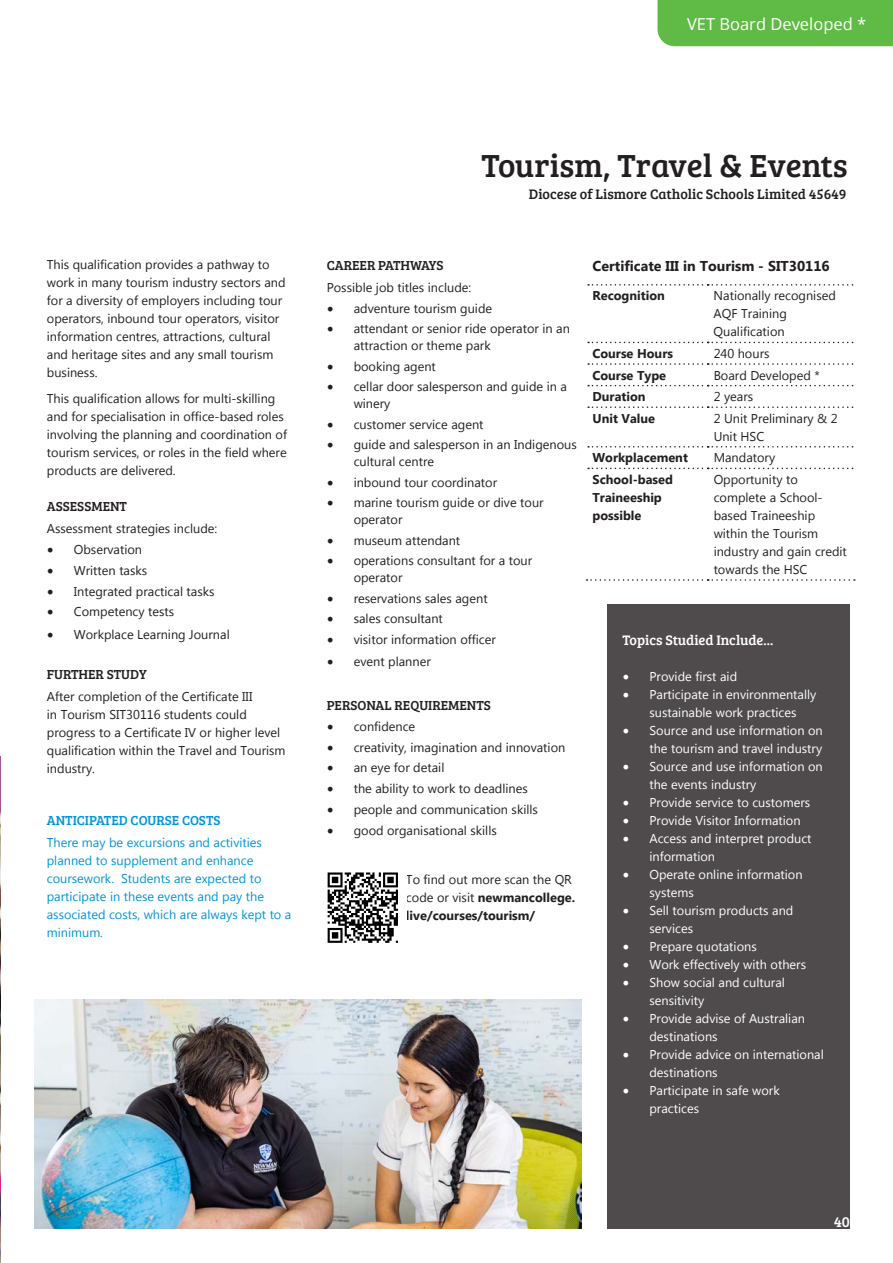
<style>
.page{position:relative;width:893px;height:1263px;background:#fff}
.page>*{position:absolute;margin:0;border:0;box-sizing:border-box;transform-origin:0 0}
.t1{font:33px "Bree Serif";color:#231f20}
.t2{font:16.5px "Open Sans";color:#fff}
.t3{font:15px "Bree Serif";color:#fff}
.t4{font:14.25px "Bree Serif";color:#231f20}
.t5{font:700 14.25px "Microsoft New Tai Lue";color:#231f20}
.t6{font:14.25px "Bree Serif";color:#fff}
.t7{font:13.5px "Bree Serif";color:#231f20}
.t8{font:13.5px "Bree Serif";color:#0095d9}
.t9{font:12.75px/18px "Microsoft New Tai Lue";color:#231f20}
.t10{font:12.75px/18px "Microsoft New Tai Lue";color:#fff}
.t11{font:12.75px/18px "Microsoft New Tai Lue";color:#0095d9}
.t12{font:700 12.75px/18px "Microsoft New Tai Lue";color:#231f20}
.s1{font-family:"Minion Pro";font-size:18px}
.s2{font-weight:400}
</style>
<div class="page">
<img style="left:0;top:756px;width:1px;height:507px">
<img style="left:35px;top:999px;width:546px;height:230px">
<svg style="left:588px;top:284px;width:265px;height:2px"></svg>
<svg style="left:586px;top:579px;width:269px;height:2px"></svg>
<svg style="left:587px;top:342px;width:266px;height:66px"></svg>
<svg style="left:587px;top:446px;width:266px;height:23px"></svg>
<div style="left:608px;top:604px;width:242px;height:625px;background:#4f4b4c"></div>
<div style="left:657px;top:0;width:236px;height:46px;background:#60bb46"></div>
<svg style="left:328px;top:872px;width:70px;height:71px"></svg>
<p class="t2" style="left:687px;top:13px;width:181px">VET Board Developed *</p>
<p class="t9" style="left:47px;top:256px;width:240px">This qualification provides a pathway to work in many tourism industry sectors and for a diversity of employers including tour operators, inbound tour operators, visitor information centres, attractions, cultural and heritage sites and any small tourism business.</p>
<p class="t9" style="left:47px;top:391px;width:242px">This qualification allows for multi-skilling and for specialisation in office-based roles involving the planning and coordination of tourism services, or roles in the field where products are delivered.</p>
<p class="t7" style="left:47px;top:497px;width:82px">ASSESSMENT</p>
<p class="t9" style="left:47px;top:521px;width:172px">Assessment strategies include:</p>
<p class="t9" style="left:47px;top:542px;width:97px"><span class="s1">•</span> Observation</p>
<p class="t9" style="left:47px;top:562px;width:102px"><span class="s1">•</span> Written tasks</p>
<p class="t9" style="left:47px;top:583px;width:169px"><span class="s1">•</span> Integrated practical tasks</p>
<p class="t9" style="left:47px;top:604px;width:129px"><span class="s1">•</span> Competency tests</p>
<p class="t9" style="left:47px;top:626px;width:184px"><span class="s1">•</span> Workplace Learning Journal</p>
<p class="t7" style="left:47px;top:664px;width:101px">FURTHER STUDY</p>
<p class="t9" style="left:47px;top:689px;width:240px">After completion of the Certificate III<br>in Tourism SIT30116 students could progress to a Certificate IV or higher level qualification within the Travel and Tourism industry.</p>
<p class="t8" style="left:47px;top:810px;width:175px">ANTICIPATED COURSE COSTS</p>
<p class="t11" style="left:47px;top:834px;width:246px">There may be excursions and activities planned to supplement and enhance coursework. Students are expected to participate in these events and pay the associated costs, which are always kept to a minimum.</p>
<p class="t1" style="left:481px;top:142px;width:368px">Tourism, Travel &amp; Events</p>
<p class="t4" style="left:529px;top:183px;width:319px">Diocese of Lismore Catholic Schools Limited 45649</p>
<p class="t7" style="left:327px;top:255px;width:118px">CAREER PATHWAYS</p>
<p class="t9" style="left:327px;top:279px;width:146px">Possible job titles include:</p>
<p class="t9" style="left:327px;top:300px;width:167px"><span class="s1">•</span> adventure tourism guide</p>
<p class="t9" style="left:354px;top:322px;width:218px;line-height:16.5px;text-indent:-27px"><span class="s1">•</span> attendant or senior ride operator in an attraction or theme park</p>
<p class="t9" style="left:327px;top:358px;width:111px"><span class="s1">•</span> booking agent</p>
<p class="t9" style="left:354px;top:380px;width:215px;line-height:16.5px;text-indent:-27px"><span class="s1">•</span> cellar door salesperson and guide in a winery</p>
<p class="t9" style="left:327px;top:416px;width:158px"><span class="s1">•</span> customer service agent</p>
<p class="t9" style="left:354px;top:438px;width:225px;line-height:16.5px;text-indent:-27px"><span class="s1">•</span> guide and salesperson in an Indigenous cultural centre</p>
<p class="t9" style="left:327px;top:474px;width:172px"><span class="s1">•</span> inbound tour coordinator</p>
<p class="t9" style="left:354px;top:496px;width:191px;line-height:16.5px;text-indent:-27px"><span class="s1">•</span> marine tourism guide or dive tour operator</p>
<p class="t9" style="left:327px;top:532px;width:135px"><span class="s1">•</span> museum attendant</p>
<p class="t9" style="left:354px;top:554px;width:180px;line-height:16.5px;text-indent:-27px"><span class="s1">•</span> operations consultant for a tour operator</p>
<p class="t9" style="left:327px;top:590px;width:162px"><span class="s1">•</span> reservations sales agent</p>
<p class="t9" style="left:327px;top:611px;width:118px"><span class="s1">•</span> sales consultant</p>
<p class="t9" style="left:327px;top:632px;width:171px"><span class="s1">•</span> visitor information officer</p>
<p class="t9" style="left:327px;top:654px;width:106px"><span class="s1">•</span> event planner</p>
<p class="t7" style="left:327px;top:696px;width:166px">PERSONAL REQUIREMENTS</p>
<p class="t9" style="left:327px;top:718px;width:90px"><span class="s1">•</span> confidence</p>
<p class="t9" style="left:327px;top:739px;width:240px"><span class="s1">•</span> creativity, imagination and innovation</p>
<p class="t9" style="left:327px;top:760px;width:119px"><span class="s1">•</span> an eye for detail</p>
<p class="t9" style="left:327px;top:781px;width:203px"><span class="s1">•</span> the ability to work to deadlines</p>
<p class="t9" style="left:327px;top:801px;width:213px"><span class="s1">•</span> people and communication skills</p>
<p class="t9" style="left:327px;top:822px;width:172px"><span class="s1">•</span> good organisational skills</p>
<p class="t12" style="left:406px;top:871px;width:171px"><span class="s2">To find out more scan the QR code or visit</span> newmancollege. live/courses/tourism/</p>
<p class="t5" style="left:592px;top:258px;width:239px">Certificate III in Tourism - SIT30116</p>
<p class="t12" style="left:592px;top:288px;width:74px">Recognition</p>
<p class="t9" style="left:714px;top:288px;width:124px">Nationally recognised<br>AQF Training<br>Qualification</p>
<p class="t12" style="left:592px;top:346px;width:82px">Course Hours</p>
<p class="t9" style="left:714px;top:346px;width:57px">240 hours</p>
<p class="t12" style="left:592px;top:367px;width:75px">Course Type</p>
<p class="t9" style="left:714px;top:367px;width:108px">Board Developed *</p>
<p class="t12" style="left:592px;top:389px;width:55px">Duration</p>
<p class="t9" style="left:714px;top:389px;width:41px">2 years</p>
<p class="t12" style="left:592px;top:410px;width:64px">Unit Value</p>
<p class="t9" style="left:714px;top:410px;width:126px">2 Unit Preliminary &amp; 2<br>Unit HSC</p>
<p class="t12" style="left:592px;top:450px;width:97px">Workplacement</p>
<p class="t9" style="left:714px;top:450px;width:63px">Mandatory</p>
<p class="t12" style="left:592px;top:471px;width:82px">School-based<br>Traineeship</p>
<p class="t12" style="left:592px;top:507px;width:50px">possible</p>
<p class="t9" style="left:714px;top:471px;width:86px">Opportunity to</p>
<p class="t9" style="left:714px;top:489px;width:135px">complete a School&shy;based Traineeship within the Tourism industry and gain credit towards the HSC</p>
<p class="t6" style="left:622px;top:629px;width:152px">Topics Studied Include...</p>
<p class="t10" style="left:622px;top:668px;width:116px"><span class="s1">•</span> Provide first aid</p>
<p class="t10" style="left:622px;top:686px;width:195px;text-align:center"><span class="s1">•</span> Participate in environmentally sustainable work practices</p>
<p class="t10" style="left:622px;top:722px;width:202px;text-align:right"><span class="s1">•</span> Source and use information on the tourism and travel industry</p>
<p class="t10" style="left:649px;top:758px;width:175px;text-indent:-27px"><span class="s1">•</span> Source and use information on the events industry</p>
<p class="t10" style="left:622px;top:794px;width:189px"><span class="s1">•</span> Provide service to customers</p>
<p class="t10" style="left:622px;top:812px;width:180px"><span class="s1">•</span> Provide Visitor Information</p>
<p class="t10" style="left:649px;top:830px;width:164px;text-indent:-27px"><span class="s1">•</span> Access and interpret product information</p>
<p class="t10" style="left:649px;top:866px;width:155px;text-indent:-27px"><span class="s1">•</span> Operate online information systems</p>
<p class="t10" style="left:649px;top:902px;width:145px;text-indent:-27px"><span class="s1">•</span> Sell tourism products and services</p>
<p class="t10" style="left:622px;top:938px;width:136px"><span class="s1">•</span> Prepare quotations</p>
<p class="t10" style="left:622px;top:956px;width:185px"><span class="s1">•</span> Work effectively with others</p>
<p class="t10" style="left:649px;top:974px;width:137px;text-indent:-27px"><span class="s1">•</span> Show social and cultural sensitivity</p>
<p class="t10" style="left:649px;top:1010px;width:157px;text-indent:-27px"><span class="s1">•</span> Provide advise of Australian destinations</p>
<p class="t10" style="left:649px;top:1046px;width:176px;text-indent:-27px"><span class="s1">•</span> Provide advice on international destinations</p>
<p class="t10" style="left:649px;top:1082px;width:132px;text-indent:-27px"><span class="s1">•</span> Participate in safe work practices</p>
<p class="t3" style="left:834px;top:1211px;width:18px">40</p>
</div>
